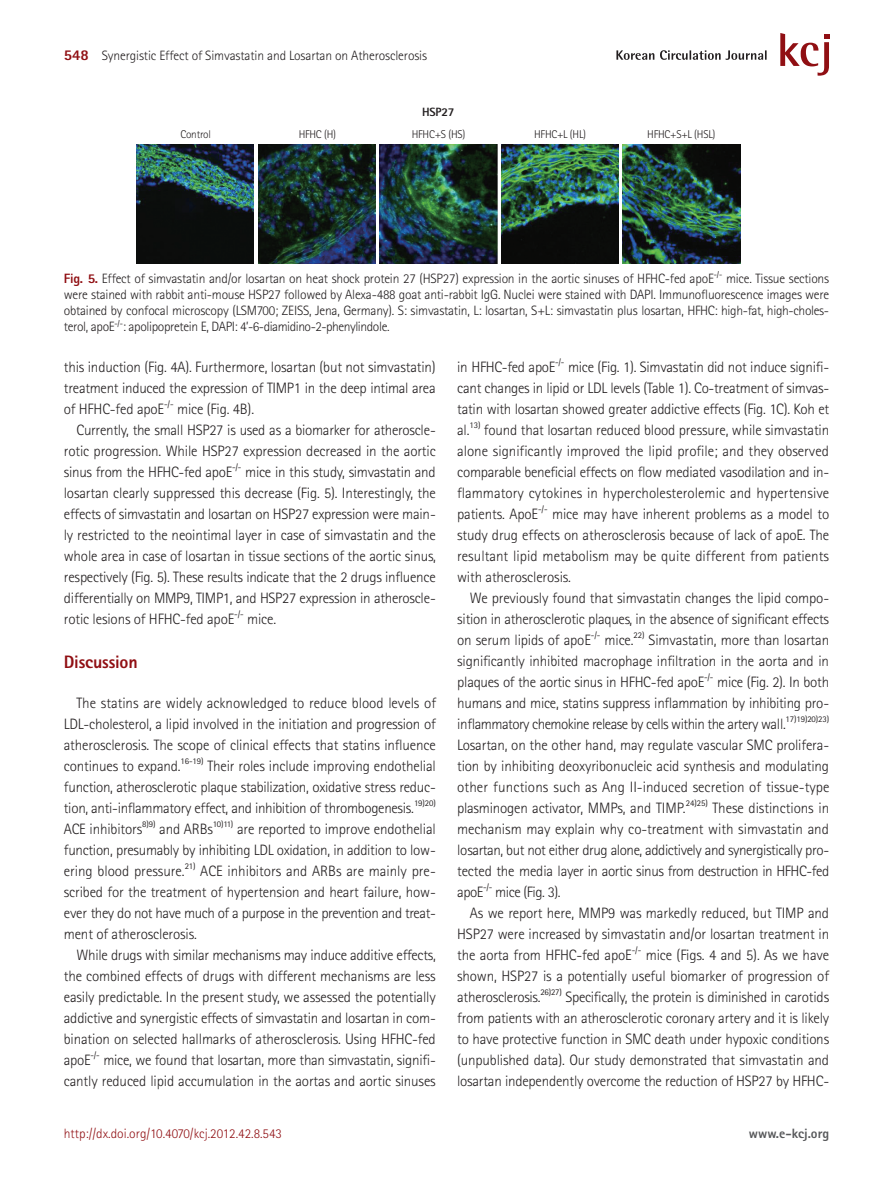
<style>
.page{position:relative;width:893px;height:1191px;background:#fff}
.page>*{position:absolute;margin:0;border:0;box-sizing:border-box;transform-origin:0 0}
.큰제목{font:800 18px "Rotis Sans Serif Std";letter-spacing:-.01em;color:#900f13}
.본문{font:300 15px/21px "Rotis Sans Serif Std";letter-spacing:-.01em;color:#231f20;text-align:justify}
.그림제목1{font:300 13.5px/16.2px "Rotis Sans Serif Std";letter-spacing:-.01em;color:#231f20;text-align:justify}
.t1{font:300 13.5px "Rotis Sans Serif Std";color:#900f13}
.t2{font:800 13.5px "Rotis Sans Serif Std";color:#57585a}
.그림안_글{font:800 12px "Rotis Sans Serif Std";letter-spacing:-.02em;color:#231f20}
.그림안_글-2{font:300 11.25px "Rotis Sans Serif Std";letter-spacing:-.02em;color:#231f20}
.s1{font-weight:800;font-size:15px;color:#900f13}
.s2{font-weight:800;color:#900f13}
</style>
<div class="page">
<svg style="left:616px;top:50px;width:151px;height:10px"></svg>
<svg style="left:780px;top:33px;width:49px;height:43px"></svg>
<img style="left:136px;top:144px;width:118px;height:120px">
<img style="left:258px;top:144px;width:117px;height:120px">
<img style="left:380px;top:144px;width:117px;height:120px">
<img style="left:501px;top:144px;width:118px;height:120px">
<img style="left:623px;top:144px;width:117px;height:120px">
<p class="그림제목1" style="left:64px;top:47px;width:365px"><span class="s1">548</span> Synergistic Effect of Simvastatin and Losartan on Atherosclerosis</p>
<p class="그림안_글-2" style="left:180px;top:128px;width:32px">Control</p>
<p class="그림안_글-2" style="left:299px;top:128px;width:39px">HFHC (H)</p>
<p class="그림안_글" style="left:422px;top:105px;width:34px">HSP27</p>
<p class="그림안_글-2" style="left:412px;top:128px;width:55px">HFHC+S (HS)</p>
<p class="그림안_글-2" style="left:534px;top:128px;width:53px">HFHC+L (HL)</p>
<p class="그림안_글-2" style="left:647px;top:128px;width:70px">HFHC+S+L (HSL)</p>
<p class="그림제목1" style="left:64px;top:270px;width:767px"><span class="s2">Fig. 5.</span> Effect of simvastatin and/or losartan on heat shock protein 27 (HSP27) expression in the aortic sinuses of HFHC-fed apoE<sup>-/-</sup> mice. Tissue sections were stained with rabbit anti-mouse HSP27 followed by Alexa-488 goat anti-rabbit IgG. Nuclei were stained with DAPI. Immunofluorescence images were obtained by confocal microscopy (LSM700; ZEISS, Jena, Germany). S: simvastatin, L: losartan, S+L: simvastatin plus losartan, HFHC: high-fat, high-choles&shy;terol, apoE<sup>-/-</sup>: apolipopretein E, DAPI: 4’-6-diamidino-2-phenylindole.</p>
<p class="본문" style="left:64px;top:356px;width:374px">this induction (Fig. 4A). Furthermore, losartan (but not simvastatin) treatment induced the expression of TIMP1 in the deep intimal area of HFHC-fed apoE<sup>-/-</sup> mice (Fig. 4B).</p>
<p class="본문" style="left:64px;top:419px;width:374px;text-indent:13px">Currently, the small HSP27 is used as a biomarker for atheroscle&shy;rotic progression. While HSP27 expression decreased in the aortic sinus from the HFHC-fed apoE<sup>-/-</sup> mice in this study, simvastatin and losartan clearly suppressed this decrease (Fig. 5). Interestingly, the effects of simvastatin and losartan on HSP27 expression were main&shy;ly restricted to the neointimal layer in case of simvastatin and the whole area in case of losartan in tissue sections of the aortic sinus, respectively (Fig. 5). These results indicate that the 2 drugs influence differentially on MMP9, TIMP1, and HSP27 expression in atheroscle&shy;rotic lesions of HFHC-fed apoE<sup>-/-</sup> mice.</p>
<p class="큰제목" style="left:64px;top:650px;width:76px">Discussion</p>
<p class="본문" style="left:64px;top:692px;width:374px;text-indent:13px">The statins are widely acknowledged to reduce blood levels of LDL-cholesterol, a lipid involved in the initiation and progression of atherosclerosis. The scope of clinical effects that statins influence continues to expand.<sup>16-19)</sup> Their roles include improving endothelial function, atherosclerotic plaque stabilization, oxidative stress reduc&shy;tion, anti-inflammatory effect, and inhibition of thrombogenesis.<sup>19)20)<br></sup>ACE inhibitors<sup>8)9)</sup> and ARBs<sup>10)11)</sup> are reported to improve endothelial function, presumably by inhibiting LDL oxidation, in addition to low&shy;ering blood pressure.<sup>21)</sup> ACE inhibitors and ARBs are mainly pre&shy;scribed for the treatment of hypertension and heart failure, how&shy;ever they do not have much of a purpose in the prevention and treat&shy;ment of atherosclerosis.</p>
<p class="본문" style="left:64px;top:944px;width:374px;text-indent:13px">While drugs with similar mechanisms may induce additive effects, the combined effects of drugs with different mechanisms are less easily predictable. In the present study, we assessed the potentially addictive and synergistic effects of simvastatin and losartan in com&shy;bination on selected hallmarks of atherosclerosis. Using HFHC-fed apoE<sup>-/-</sup> mice, we found that losartan, more than simvastatin, signifi&shy;cantly reduced lipid accumulation in the aortas and aortic sinuses</p>
<p class="본문" style="left:457px;top:356px;width:374px">in HFHC-fed apoE<sup>-/-</sup> mice (Fig. 1). Simvastatin did not induce signifi&shy;cant changes in lipid or LDL levels (Table 1). Co-treatment of simvas&shy;tatin with losartan showed greater addictive effects (Fig. 1C). Koh et al.<sup>13)</sup> found that losartan reduced blood pressure, while simvastatin alone significantly improved the lipid profile; and they observed comparable beneficial effects on flow mediated vasodilation and in&shy;flammatory cytokines in hypercholesterolemic and hypertensive patients. ApoE<sup>-/-</sup> mice may have inherent problems as a model to study drug effects on atherosclerosis because of lack of apoE. The resultant lipid metabolism may be quite different from patients with atherosclerosis.</p>
<p class="본문" style="left:457px;top:587px;width:374px;text-indent:13px">We previously found that simvastatin changes the lipid compo&shy;sition in atherosclerotic plaques, in the absence of significant effects on serum lipids of apoE<sup>-/-</sup> mice.<sup>22)</sup> Simvastatin, more than losartan significantly inhibited macrophage infiltration in the aorta and in plaques of the aortic sinus in HFHC-fed apoE<sup>-/-</sup> mice (Fig. 2). In both humans and mice, statins suppress inflammation by inhibiting pro&shy;inflammatory chemokine release by cells within the artery wall.<sup>17)19)20)23)<br></sup>Losartan, on the other hand, may regulate vascular SMC prolifera&shy;tion by inhibiting deoxyribonucleic acid synthesis and modulating other functions such as Ang II-induced secretion of tissue-type plasminogen activator, MMPs, and TIMP.<sup>24)25)</sup> These distinctions in mechanism may explain why co-treatment with simvastatin and losartan, but not either drug alone, addictively and synergistically pro&shy;tected the media layer in aortic sinus from destruction in HFHC-fed apoE<sup>-/-</sup> mice (Fig. 3).</p>
<p class="본문" style="left:457px;top:902px;width:374px;text-indent:13px">As we report here, MMP9 was markedly reduced, but TIMP and HSP27 were increased by simvastatin and/or losartan treatment in the aorta from HFHC-fed apoE<sup>-/-</sup> mice (Figs. 4 and 5). As we have shown, HSP27 is a potentially useful biomarker of progression of atherosclerosis.<sup>26)27)</sup> Specifically, the protein is diminished in carotids from patients with an atherosclerotic coronary artery and it is likely to have protective function in SMC death under hypoxic conditions (unpublished data). Our study demonstrated that simvastatin and losartan independently overcome the reduction of HSP27 by HFHC-</p>
<p class="t1" style="left:64px;top:1125px;width:220px">http://dx.doi.org/10.4070/kcj.2012.42.8.543</p>
<p class="t2" style="left:749px;top:1124px;width:82px">www.e-kcj.org</p>
</div>
